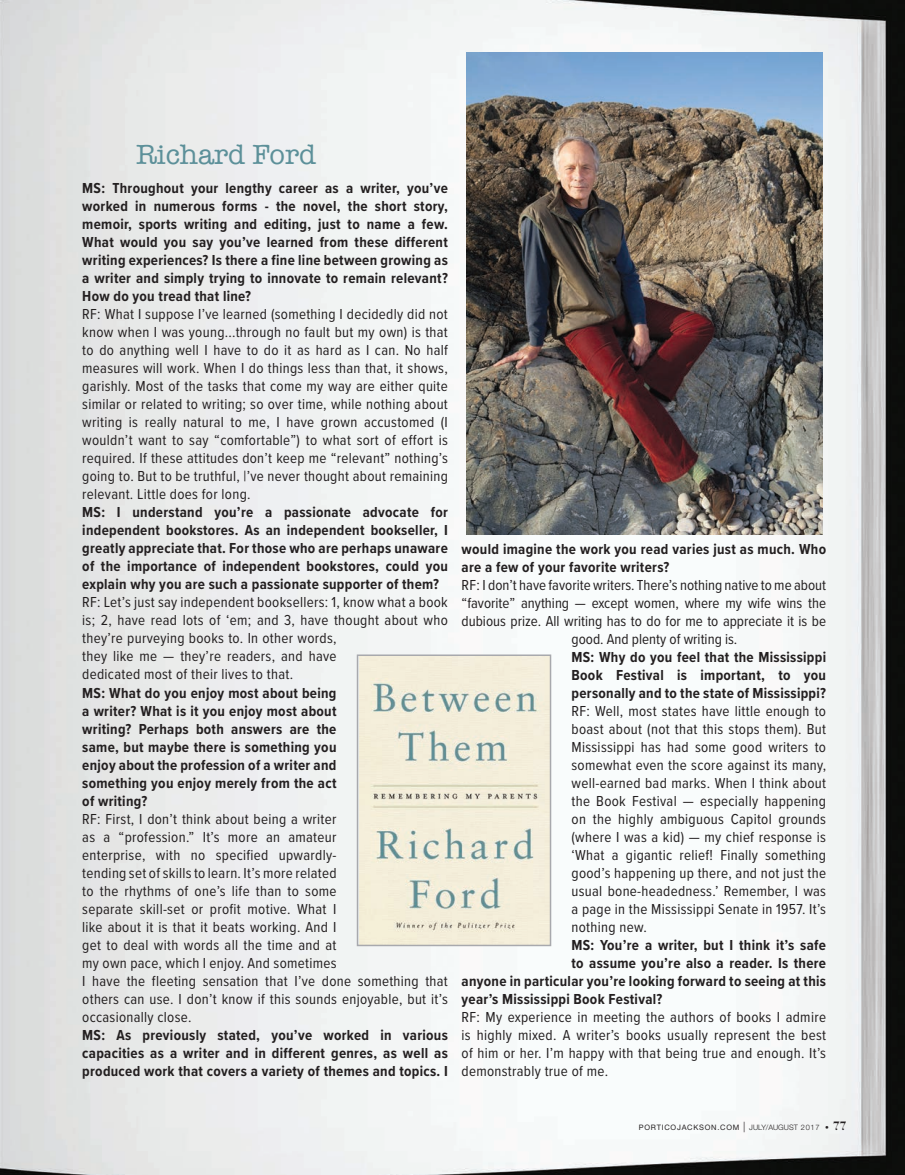
<style>
.page{position:relative;width:905px;height:1175px;background:#fff}
.page>*{position:absolute;margin:0;border:0;box-sizing:border-box;transform-origin:0 0}
.t1{font:28.5px "American Typewriter";color:#5c9099}
.t2{font:15px/18px "Proxima Nova Cond";letter-spacing:.02em;color:#231f20;text-align:justify}
.t3{font:700 15px/18px "Proxima Nova Cond";letter-spacing:.02em;color:#231f20;text-align:justify}
.t4{font:15px "Proxima Nova Cond";color:#231f20}
.t5{font:7.5px "Helvetica Neue LT Std";letter-spacing:.1em;color:#231f20}
.s1{font-weight:300;font-size:10.5px}
.s2{font-weight:300}
.s3{font-family:"Bauer Bodoni Std";font-weight:700;font-size:12px}
</style>
<div class="page">
<img style="left:0;top:0;width:904px;height:1174px">
<img style="left:467px;top:52px;width:355px;height:482px">
<img style="left:360px;top:657px;width:188px;height:286px">
<div style="left:357px;top:654px;width:194px;height:292px;border:2px solid #a8a9ad"></div>
<p class="t1" style="left:136px;top:133px;width:182px">Richard Ford</p>
<p class="t3" style="left:82px;top:179px;width:367px">MS: Throughout your lengthy career as a writer, you’ve worked in numerous forms - the novel, the short story, memoir, sports writing and editing, just to name a few.<br>What would you say you’ve learned from these different writing experiences? Is there a fine line between growing as a writer and simply trying to innovate to remain relevant?<br>How do you tread that line?</p>
<p class="t2" style="left:82px;top:305px;width:367px">RF: What I suppose I’ve learned (something I decidedly did not know when I was young...through no fault but my own) is that to do anything well I have to do it as hard as I can. No half measures will work. When I do things less than that, it shows, garishly. Most of the tasks that come my way are either quite similar or related to writing; so over time, while nothing about writing is really natural to me, I have grown accustomed (I wouldn’t want to say “comfortable”) to what sort of effort is required. If these attitudes don’t keep me “relevant” nothing’s going to. But to be truthful, |’ve never thought about remaining relevant. Little does for long.</p>
<p class="t3" style="left:82px;top:503px;width:367px">MS: I understand you’re a passionate advocate for independent bookstores. As an independent bookseller, I greatly appreciate that. For those who are perhaps unaware of the importance of independent bookstores, could you explain why you are such a passionate supporter of them?</p>
<p class="t2" style="left:82px;top:593px;width:367px;text-align:left">RF: Let’s just say independent booksellers: 1, know what a book is; 2, have read lots of ‘em; and 3, have thought about who they’re purveying books to. In other words,<br>they like me — they’re readers, and have<br>dedicated most of their lives to that.</p>
<p class="t3" style="left:82px;top:683px;width:256px">MS: What do you enjoy most about being a writer? What is it you enjoy most about writing? Perhaps both answers are the same, but maybe there is something you enjoy about the profession of a writer and something you enjoy merely from the act of writing?</p>
<p class="t2" style="left:82px;top:809px;width:367px;text-align:left">RF: First, I don’t think about being a writer<br>as a “profession.” It’s more an amateur<br>enterprise, with no specified upwardly-<br>tending set of skills to learn. It’s more related<br>to the rhythms of one’s life than to some<br>separate skill-set or profit motive. What I<br>like about it is that it beats working. And I<br>get to deal with words all the time and at<br>my own pace, which I enjoy. And sometimes<br>I have the fleeting sensation that I’ve done something that others can use. I don’t know if this sounds enjoyable, but it’s occasionally close.</p>
<p class="t3" style="left:82px;top:1025px;width:367px">MS: As previously stated, you’ve worked in various capacities as a writer and in different genres, as well as produced work that covers a variety of themes and topics. I</p>
<p class="t3" style="left:461px;top:539px;width:366px">would imagine the work you read varies just as much. Who are a few of your favorite writers?</p>
<p class="t4" style="left:461px;top:574px;width:366px">RF: I don’t have favorite writers. There’s nothing native to me about</p>
<p class="t4" style="left:461px;top:592px;width:366px">“favorite” anything — except women, where my wife wins the</p>
<p class="t4" style="left:461px;top:610px;width:366px">dubious prize. All writing has to do for me to appreciate it is be</p>
<p class="t4" style="left:571px;top:628px;width:167px">good. And plenty of writing is.</p>
<p class="t3" style="left:571px;top:647px;width:256px">MS: Why do you feel that the Mississippi Book Festival is important, to you personally and to the state of Mississippi?</p>
<p class="t2" style="left:571px;top:701px;width:256px">RF: Well, most states have little enough to boast about (not that this stops them). But Mississippi has had some good writers to somewhat even the score against its many, well-earned bad marks. When I think about the Book Festival — especially happening on the highly ambiguous Capitol grounds (where I was a kid) — my chief response is ‘What a gigantic relief! Finally something good’s happening up there, and not just the usual bone-headedness.’ Remember, I was a page in the Mississippi Senate in 1957. It’s nothing new.</p>
<p class="t3" style="left:571px;top:935px;width:256px">MS: You’re a writer, but I think it’s safe</p>
<p class="t3" style="left:571px;top:953px;width:256px">to assume you’re also a reader. Is there</p>
<p class="t3" style="left:461px;top:971px;width:366px">anyone in particular you’re looking forward to seeing at this</p>
<p class="t3" style="left:461px;top:989px;width:202px">year’s Mississippi Book Festival?</p>
<p class="t2" style="left:461px;top:1007px;width:366px">RF: My experience in meeting the authors of books I admire is highly mixed. A writer’s books usually represent the best of him or her. I’m happy with that being true and enough. It’s demonstrably true of me.</p>
<p class="t5" style="left:639px;top:1122px;width:209px">PORTICOJACKSON.COM <span class="s1">|</span> <span class="s2">JULY/AUGUST 2017 •</span> <span class="s3">77</span></p>
</div>
